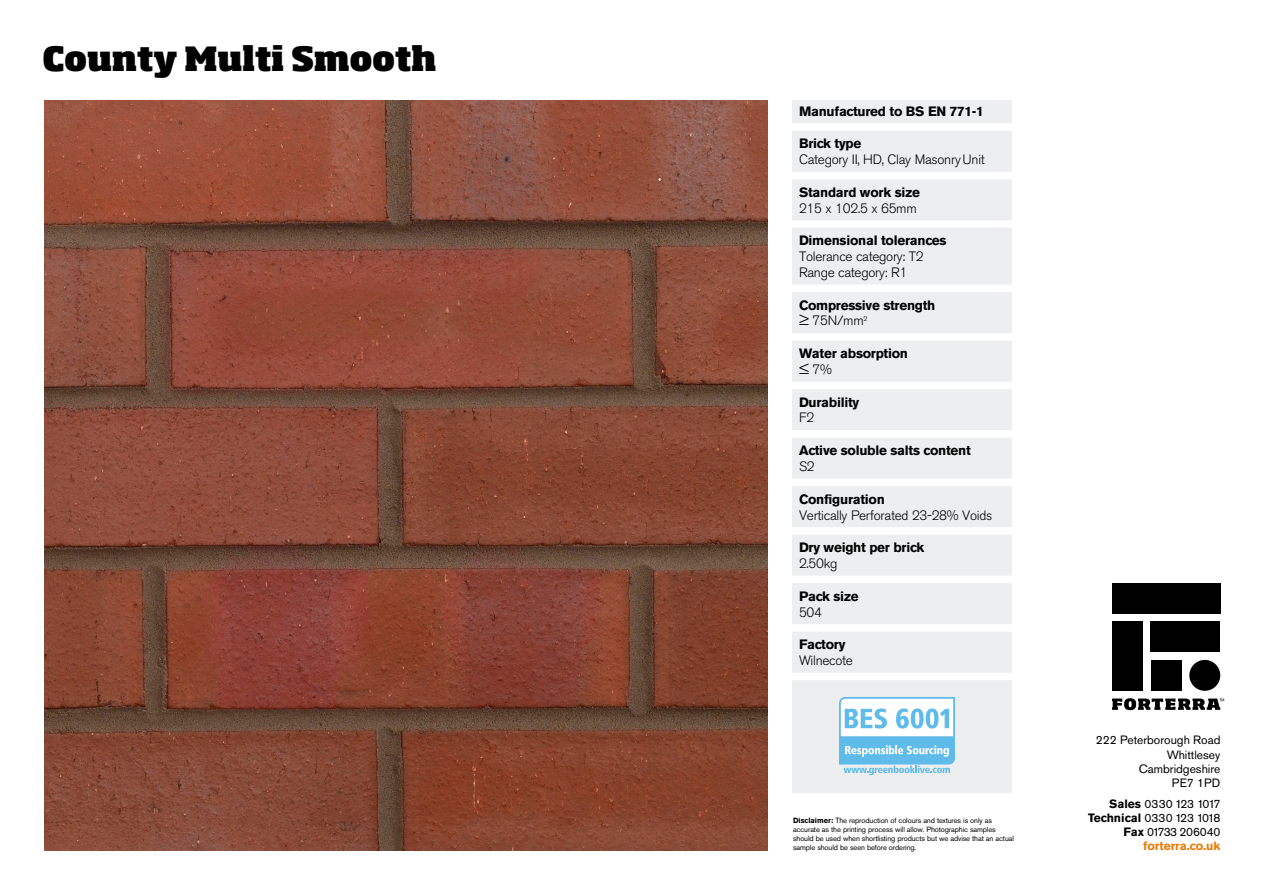
<style>
.page{position:relative;width:1263px;height:893px;background:#fff}
.page>*{position:absolute;margin:0;border:0;box-sizing:border-box;transform-origin:0 0}
.t1{font:800 33px "Soho Std";letter-spacing:-.015em;color:#000}
.t2{font:700 13.5px/15.8px "Akzidenz Grotesk BE";letter-spacing:-.02em;color:#000}
.t3{font:300 13.5px/15.8px "Akzidenz Grotesk BE";letter-spacing:-.02em;color:#000}
.t4{font:12px/14.2px "Akzidenz Grotesk BE";letter-spacing:-.04em;color:#000;text-align:right}
.t5{font:12px/14.2px "Akzidenz Grotesk BE";color:#000;text-align:right}
.t6{font:7.5px/9px "Akzidenz Grotesk BE";letter-spacing:-.015em;color:#000}
.s1{font-family:"Neo Sans";font-weight:300;font-size:16.5px}
.s2{font-weight:300}
.s3{font-weight:700}
.s4{font-weight:700;color:#ee7900}
</style>
<div class="page">
<div style="left:792px;top:100px;width:220px;height:693px;background:#eceeef"></div>
<svg style="left:839px;top:697px;width:116px;height:78px"></svg>
<div style="left:790px;top:123px;width:234px;height:8px;background:#fff"></div>
<div style="left:790px;top:172px;width:234px;height:7px;background:#fff"></div>
<div style="left:790px;top:220px;width:234px;height:8px;background:#fff"></div>
<div style="left:790px;top:285px;width:234px;height:7px;background:#fff"></div>
<div style="left:790px;top:333px;width:234px;height:8px;background:#fff"></div>
<div style="left:790px;top:382px;width:234px;height:7px;background:#fff"></div>
<div style="left:790px;top:430px;width:234px;height:8px;background:#fff"></div>
<div style="left:790px;top:479px;width:234px;height:7px;background:#fff"></div>
<div style="left:790px;top:527px;width:234px;height:8px;background:#fff"></div>
<div style="left:790px;top:576px;width:234px;height:7px;background:#fff"></div>
<div style="left:790px;top:624px;width:234px;height:8px;background:#fff"></div>
<div style="left:790px;top:673px;width:234px;height:7px;background:#fff"></div>
<img style="left:44px;top:101px;width:723px;height:750px">
<svg style="left:1112px;top:698px;width:112px;height:12px"></svg>
<div style="left:1112px;top:583px;width:108px;height:30px;background:#000"></div>
<div style="left:1112px;top:621px;width:31px;height:70px;background:#000"></div>
<div style="left:1151px;top:621px;width:69px;height:31px;background:#000"></div>
<div style="left:1189px;top:660px;width:31px;height:31px;background:#000;border-radius:50%"></div>
<div style="left:1151px;top:660px;width:30px;height:31px;background:#000"></div>
<h1 class="t1" style="left:43px;top:37px;width:396px">County Multi Smooth</h1>
<h2 class="t2" style="left:799px;top:103px;width:186px">Manufactured to BS EN 771-1</h2>
<h2 class="t2" style="left:799px;top:136px;width:64px">Brick type</h2>
<h2 class="t3" style="left:799px;top:152px;width:187px">Category II, HD, Clay MasonryUnit</h2>
<h2 class="t2" style="left:799px;top:184px;width:123px">Standard work size</h2>
<h2 class="t3" style="left:799px;top:200px;width:119px">215 x 102.5 x 65mm</h2>
<h2 class="t2" style="left:799px;top:233px;width:149px">Dimensional tolerances</h2>
<h2 class="t3" style="left:799px;top:249px;width:126px">Tolerance category: T2<br>Range category: R1</h2>
<h2 class="t2" style="left:799px;top:297px;width:138px">Compressive strength <span class="s1">≥</span> <span class="s2">75N/mm</span><sup>2</sup></h2>
<h2 class="t2" style="left:799px;top:346px;width:111px">Water absorption <span class="s1">≤</span> <span class="s2">7%</span></h2>
<h2 class="t2" style="left:799px;top:394px;width:62px">Durability</h2>
<h2 class="t3" style="left:799px;top:410px;width:17px">F2</h2>
<h2 class="t2" style="left:799px;top:443px;width:173px">Active soluble salts content</h2>
<h2 class="t3" style="left:799px;top:459px;width:17px">S2</h2>
<h2 class="t2" style="left:799px;top:491px;width:87px">Configuration</h2>
<h2 class="t3" style="left:799px;top:507px;width:195px">Vertically Perforated 23-28% Voids</h2>
<h2 class="t2" style="left:799px;top:540px;width:127px">Dry weight per brick</h2>
<h2 class="t3" style="left:799px;top:556px;width:40px">2.50kg</h2>
<h2 class="t2" style="left:799px;top:588px;width:61px">Pack size</h2>
<h2 class="t3" style="left:799px;top:604px;width:25px">504</h2>
<h2 class="t2" style="left:799px;top:637px;width:48px">Factory</h2>
<h2 class="t3" style="left:799px;top:653px;width:55px">Wilnecote</h2>
<p class="t6" style="left:793px;top:816px;width:222px"><span class="s3">Disclaimer:</span> The reproduction of colours and textures is only as accurate as the printing process will allow. Photographic samples should be used when shortlisting products but we advise that an actual sample should be seen before ordering.</p>
<h3 class="t5" style="left:1096px;top:733px;width:126px">222 Peterborough Road<br>Whittlesey<br>Cambridgeshire<br>PE7 1PD</h3>
<h3 class="t4" style="left:1088px;top:796px;width:134px"><span class="s3">Sales</span> 0330 123 1017<br><span class="s3">Technical</span> 0330 123 1018<br><span class="s3">Fax</span> 01733 206040 <span class="s4">forterra.co.uk</span></h3>
</div>
